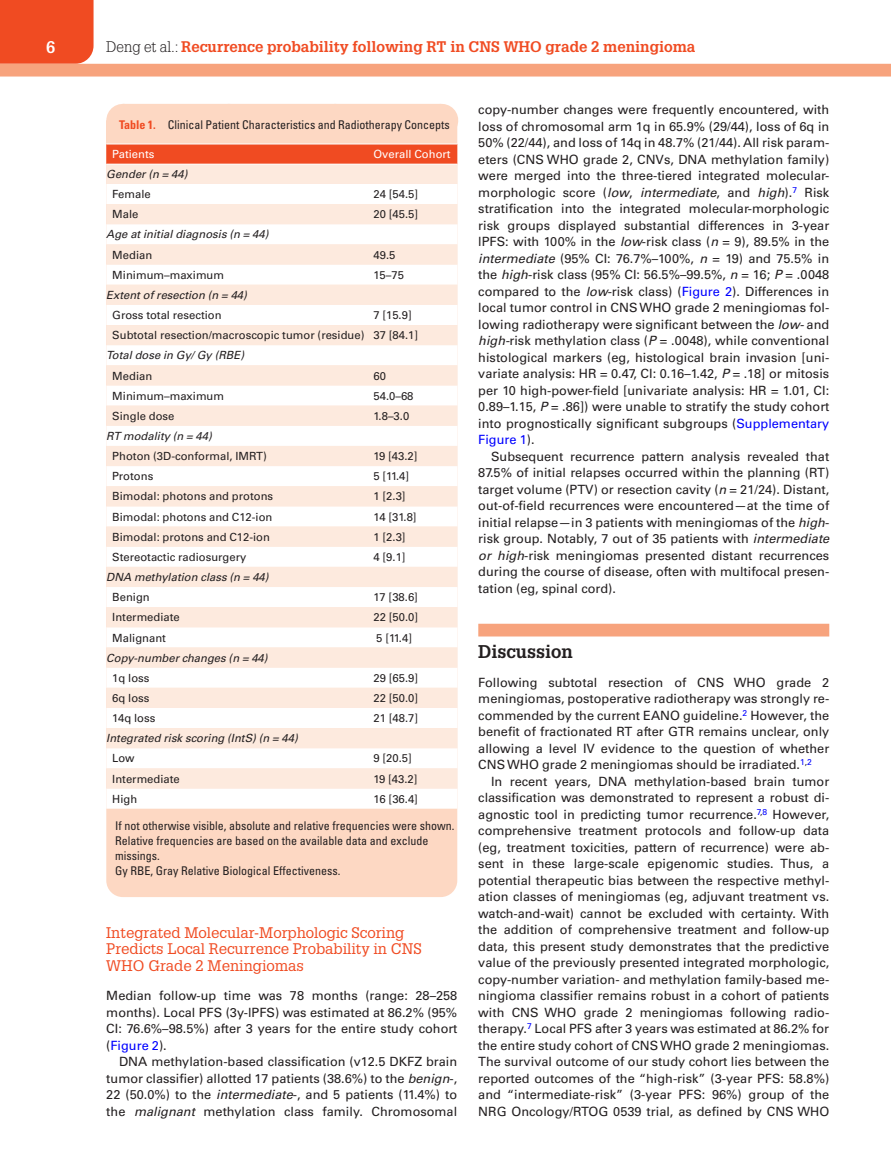
<style>
.page{position:relative;width:891px;height:1175px;background:#fff}
.page>*{position:absolute;margin:0;border:0;box-sizing:border-box;transform-origin:0 0}
.t1{font:700 18px "Glypha LT Std";color:#231f20}
.t2{font:700 16.5px "Glypha LT Std";color:#fff}
.t3{font:15px/16.5px "Glypha LT Std";color:#f04b22}
.t4{font:700 15px "Glypha LT Std";color:#f04b22}
.t5{font:12.75px/16.5px "Univers LT Std";color:#231f20;text-align:justify}
.t6{font:condensed 12px/15px "Univers LT Std";color:#231f20}
.t7{font:11.25px/20.1px "Univers LT Std";color:#231f20}
.t8{font:italic 11.25px "Univers LT Std";color:#231f20}
.t9{font:11.25px "Univers LT Std";color:#fff}
.s1{font-weight:300;color:#231f20}
.s2{font-weight:700;color:#f04b22}
.s3{color:#00f}
.s4{font-style:italic}
</style>
<div class="page">
<div style="left:0;top:0;width:94px;height:64px;background:#f04b22"></div>
<div style="left:0;top:64px;width:891px;height:12px;background:#f7a37d"></div>
<div style="left:478px;top:623px;width:351px;height:13px;background:#f7a37d"></div>
<div style="left:106px;top:120px;width:351px;height:777px;background:#fdd8c3"></div>
<div style="left:106px;top:121px;width:351px;height:26px;background:#fdd8c3"></div>
<div style="left:123px;top:104px;width:318px;height:33px;background:#fdd8c3"></div>
<hr style="left:441px;top:104px;width:1px;height:33px;background:#fdd8c3">
<div style="left:106px;top:145px;width:351px;height:19px;background:#f04b22"></div>
<div style="left:106px;top:165px;width:351px;height:19px;background:#fdeade"></div>
<svg style="left:106px;top:184px;width:351px;height:624px"></svg>
<hr style="left:106px;top:144px;width:263px;height:1px;background:#fff">
<hr style="left:106px;top:164px;width:263px;height:1px;background:#fff">
<hr style="left:369px;top:144px;width:88px;height:1px;background:#fff">
<hr style="left:369px;top:164px;width:88px;height:1px;background:#fff">
<p class="t2" style="left:46px;top:37px;width:11px">6</p>
<p class="t4" style="left:106px;top:37px;width:591px"><span class="s1">Deng et al.:</span> Recurrence probability following RT in CNS WHO grade 2 meningioma</p>
<p class="t6" style="left:119px;top:117px;width:332px"><span class="s2">Table 1.</span> Clinical Patient Characteristics and Radiotherapy Concepts</p>
<p class="t9" style="left:112px;top:147px;width:44px">Patients</p>
<p class="t9" style="left:374px;top:147px;width:78px">Overall Cohort</p>
<p class="t8" style="left:106px;top:167px;width:83px">Gender (n = 44)</p>
<p class="t7" style="left:112px;top:184px;width:40px">Female</p>
<p class="t7" style="left:374px;top:184px;width:46px">24 [54.5]</p>
<p class="t7" style="left:112px;top:204px;width:28px">Male</p>
<p class="t7" style="left:374px;top:204px;width:46px">20 [45.5]</p>
<p class="t8" style="left:106px;top:228px;width:164px">Age at initial diagnosis (n = 44)</p>
<p class="t7" style="left:112px;top:244px;width:42px">Median</p>
<p class="t7" style="left:374px;top:244px;width:23px">49.5</p>
<p class="t7" style="left:112px;top:265px;width:113px">Minimum–maximum</p>
<p class="t7" style="left:374px;top:265px;width:32px">15–75</p>
<p class="t8" style="left:106px;top:288px;width:142px">Extent of resection (n = 44)</p>
<p class="t7" style="left:112px;top:305px;width:111px">Gross total resection</p>
<p class="t7" style="left:112px;top:305px;width:307px;text-indent:261px">7 [15.9]<br>Subtotal resection/macroscopic tumor (residue) 37 [84.1]</p>
<p class="t8" style="left:106px;top:349px;width:139px">Total dose in Gy/ Gy (RBE)</p>
<p class="t7" style="left:112px;top:365px;width:42px">Median</p>
<p class="t7" style="left:374px;top:365px;width:14px">60</p>
<p class="t7" style="left:112px;top:386px;width:113px">Minimum–maximum</p>
<p class="t7" style="left:374px;top:386px;width:42px">54.0–68</p>
<p class="t7" style="left:112px;top:406px;width:64px">Single dose</p>
<p class="t7" style="left:374px;top:406px;width:37px">1.8–3.0</p>
<p class="t8" style="left:106px;top:429px;width:107px">RT modality (n = 44)</p>
<p class="t7" style="left:112px;top:446px;width:156px">Photon (3D-conformal, IMRT)</p>
<p class="t7" style="left:374px;top:446px;width:46px">19 [43.2]</p>
<p class="t7" style="left:112px;top:466px;width:43px">Protons</p>
<p class="t7" style="left:374px;top:466px;width:37px">5 [11.4]</p>
<p class="t7" style="left:112px;top:486px;width:162px">Bimodal: photons and protons</p>
<p class="t7" style="left:374px;top:486px;width:34px">1 [2.3]</p>
<p class="t7" style="left:112px;top:506px;width:162px">Bimodal: photons and C12-ion</p>
<p class="t7" style="left:374px;top:506px;width:45px">14 [31.8]</p>
<p class="t7" style="left:112px;top:527px;width:159px">Bimodal: protons and C12-ion</p>
<p class="t7" style="left:374px;top:527px;width:34px">1 [2.3]</p>
<p class="t7" style="left:112px;top:547px;width:136px">Stereotactic radiosurgery</p>
<p class="t7" style="left:374px;top:547px;width:34px">4 [9.1]</p>
<p class="t8" style="left:106px;top:570px;width:164px">DNA methylation class (n = 44)</p>
<p class="t7" style="left:112px;top:587px;width:39px">Benign</p>
<p class="t7" style="left:374px;top:587px;width:46px">17 [38.6]</p>
<p class="t7" style="left:112px;top:607px;width:69px">Intermediate</p>
<p class="t7" style="left:374px;top:607px;width:46px">22 [50.0]</p>
<p class="t7" style="left:112px;top:627px;width:55px">Malignant</p>
<p class="t7" style="left:376px;top:627px;width:37px">5 [11.4]</p>
<p class="t8" style="left:106px;top:651px;width:163px">Copy-number changes (n = 44)</p>
<p class="t7" style="left:112px;top:668px;width:39px">1q loss</p>
<p class="t7" style="left:374px;top:668px;width:46px">29 [65.9]</p>
<p class="t7" style="left:112px;top:688px;width:39px">6q loss</p>
<p class="t7" style="left:374px;top:688px;width:46px">22 [50.0]</p>
<p class="t7" style="left:112px;top:708px;width:45px">14q loss</p>
<p class="t7" style="left:374px;top:708px;width:46px">21 [48.7]</p>
<p class="t8" style="left:106px;top:731px;width:193px">Integrated risk scoring (IntS) (n = 44)</p>
<p class="t7" style="left:112px;top:748px;width:24px">Low</p>
<p class="t7" style="left:374px;top:748px;width:40px">9 [20.5]</p>
<p class="t7" style="left:112px;top:768px;width:69px">Intermediate</p>
<p class="t7" style="left:374px;top:768px;width:46px">19 [43.2]</p>
<p class="t7" style="left:112px;top:788px;width:26px">High</p>
<p class="t7" style="left:374px;top:788px;width:46px">16 [36.4]</p>
<p class="t6" style="left:115px;top:818px;width:341px">If not otherwise visible, absolute and relative frequencies were shown.<br>Relative frequencies are based on the available data and exclude missings.<br>Gy RBE, Gray Relative Biological Effectiveness.</p>
<p class="t3" style="left:106px;top:924px;width:317px">Integrated Molecular-Morphologic Scoring<br>Predicts Local Recurrence Probability in CNS<br>WHO Grade 2 Meningiomas</p>
<p class="t5" style="left:106px;top:987px;width:353px">Median follow-up time was 78 months (range: 28–258 months). Local PFS (3y-lPFS) was estimated at 86.2% (95% CI: 76.6%–98.5%) after 3 years for the entire study cohort (<span class="s3">Figure 2</span>).</p>
<p class="t5" style="left:106px;top:1053px;width:353px;text-indent:13px">DNA methylation-based classification (v12.5 DKFZ brain tumor classifier) allotted 17 patients (38.6%) to the <span class="s4">benign</span>-, 22 (50.0%) to the <span class="s4">intermediate</span>-, and 5 patients (11.4%) to the <span class="s4">malignant</span> methylation class family. Chromosomal</p>
<p class="t5" style="left:478px;top:102px;width:353px">copy-number changes were frequently encountered, with loss of chromosomal arm 1q in 65.9% (29/44), loss of 6q in 50% (22/44), and loss of 14q in 48.7% (21/44). All risk param&shy;eters (CNS WHO grade 2, CNVs, DNA methylation family) were merged into the three-tiered integrated molecular&shy;morphologic score (<span class="s4">low</span>, <span class="s4">intermediate</span>, and <span class="s4">high</span>).<sup>7</sup> Risk stratification into the integrated molecular-morphologic risk groups displayed substantial differences in 3-year lPFS: with 100% in the <span class="s4">low</span>-risk class (<span class="s4">n</span> = 9), 89.5% in the <span class="s4">intermediate</span> (95% CI: 76.7%–100%, <span class="s4">n</span> = 19) and 75.5% in the <span class="s4">high</span>-risk class (95% CI: 56.5%–99.5%, <span class="s4">n</span> = 16; <span class="s4">P</span> = .0048 compared to the <span class="s4">low</span>-risk class) (<span class="s3">Figure 2</span>). Differences in local tumor control in CNS WHO grade 2 meningiomas fol&shy;lowing radiotherapy were significant between the <span class="s4">low-</span> and <span class="s4">high-</span>risk methylation class (<span class="s4">P</span> = .0048), while conventional histological markers (eg, histological brain invasion [uni&shy;variate analysis: HR = 0.47, CI: 0.16–1.42, <span class="s4">P</span> = .18] or mitosis per 10 high-power-field [univariate analysis: HR = 1.01, CI:<br>0.89–1.15, <span class="s4">P</span> = .86]) were unable to stratify the study cohort into prognostically significant subgroups (<span class="s3">Supplementary Figure 1</span>).</p>
<p class="t5" style="left:478px;top:448px;width:353px;text-indent:13px">Subsequent recurrence pattern analysis revealed that 87.5% of initial relapses occurred within the planning (RT) target volume (PTV) or resection cavity (<span class="s4">n</span> = 21/24). Distant, out-of-field recurrences were encountered—at the time of initial relapse—in 3 patients with meningiomas of the <span class="s4">high&shy;</span>risk group. Notably, 7 out of 35 patients with <span class="s4">intermediate or high</span>-risk meningiomas presented distant recurrences during the course of disease, often with multifocal presen&shy;tation (eg, spinal cord).</p>
<h1 class="t1" style="left:478px;top:640px;width:96px">Discussion</h1>
<p class="t5" style="left:478px;top:674px;width:353px">Following subtotal resection of CNS WHO grade 2 meningiomas, postoperative radiotherapy was strongly re&shy;commended by the current EANO guideline.<sup>2</sup> However, the benefit of fractionated RT after GTR remains unclear, only allowing a level IV evidence to the question of whether CNS WHO grade 2 meningiomas should be irradiated.<sup>1</sup><sup>,</sup><sup>2</sup></p>
<p class="t5" style="left:478px;top:773px;width:353px;text-indent:13px">In recent years, DNA methylation-based brain tumor classification was demonstrated to represent a robust di&shy;agnostic tool in predicting tumor recurrence.<sup>7</sup><sup>,</sup><sup>8</sup> However, comprehensive treatment protocols and follow-up data (eg, treatment toxicities, pattern of recurrence) were ab&shy;sent in these large-scale epigenomic studies. Thus, a potential therapeutic bias between the respective methyl&shy;ation classes of meningiomas (eg, adjuvant treatment vs. watch-and-wait) cannot be excluded with certainty. With the addition of comprehensive treatment and follow-up data, this present study demonstrates that the predictive value of the previously presented integrated morphologic, copy-number variation- and methylation family-based me&shy;ningioma classifier remains robust in a cohort of patients with CNS WHO grade 2 meningiomas following radio&shy;therapy.<sup>7</sup> Local PFS after 3 years was estimated at 86.2% for the entire study cohort of CNS WHO grade 2 meningiomas.<br>The survival outcome of our study cohort lies between the reported outcomes of the “high-risk” (3-year PFS: 58.8%) and “intermediate-risk” (3-year PFS: 96%) group of the NRG Oncology/RTOG 0539 trial, as defined by CNS WHO</p>
</div>
